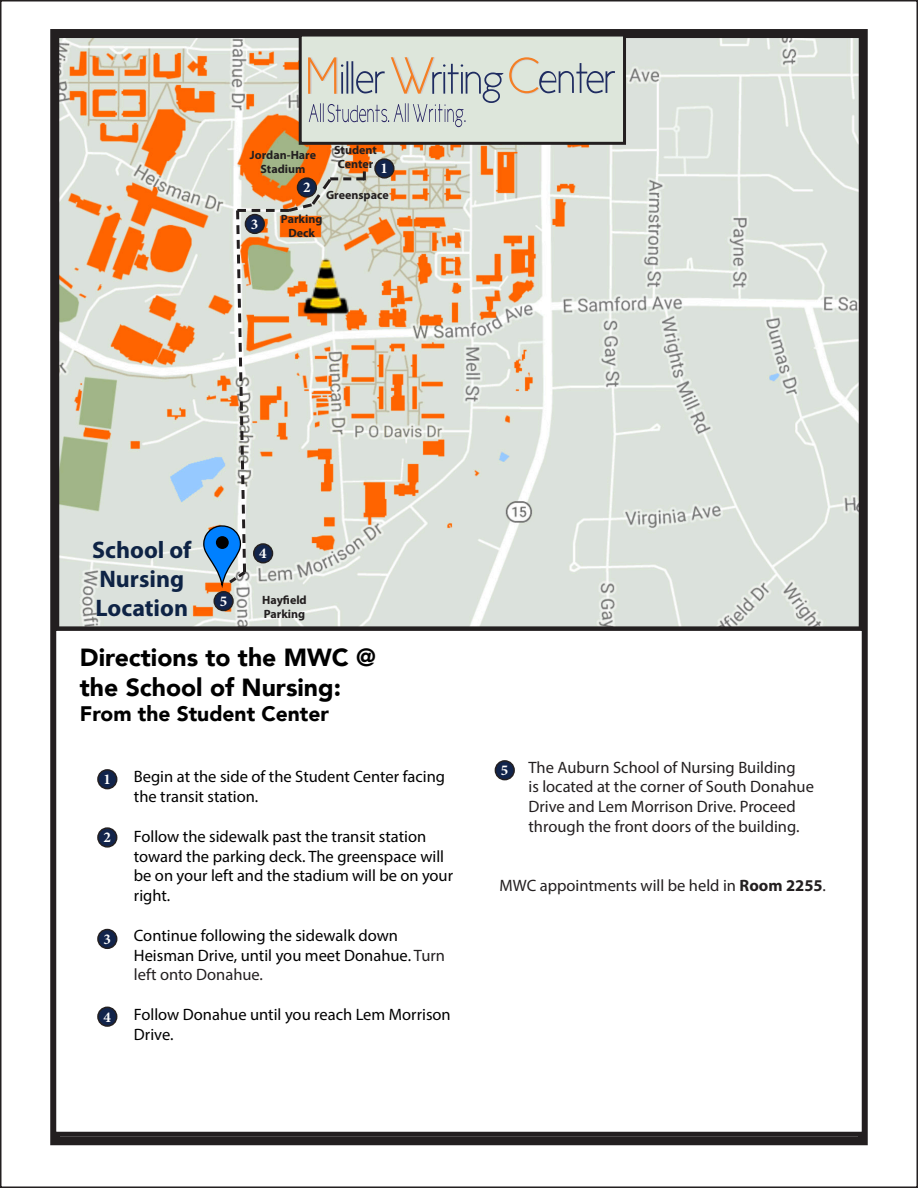
<style>
.page{position:relative;width:918px;height:1188px;background:#fff}
.page>*{position:absolute;margin:0;border:0;box-sizing:border-box;transform-origin:0 0}
.t1{font:900 24.75px "Avenir";color:#000}
.t2{font:700 24px/28.8px "Myriad Pro";color:#0e2345;text-align:center}
.t3{font:900 21px "Avenir";color:#000}
.t4{font:16.5px/19.8px "Myriad Pro";color:#000}
.t5{font:16.5px/19.8px "Myriad Pro";color:#231f20}
.t6{font:700 15px "Minion Pro";color:#fff}
.t7{font:700 12px/14.4px "Myriad Pro";color:#231f20;text-align:center}
.s1{color:#231f20}
.s2{font-weight:700}
</style>
<div class="page">
<img style="left:60px;top:39px;width:798px;height:587px">
<div style="left:50px;top:29px;width:818px;height:1116px;border:9px solid #231f20"></div>
<div style="left:54px;top:629px;width:810px;height:505px;background:#fff"></div>
<div style="left:52px;top:626px;width:814px;height:510px;border:4px solid #231f20"></div>
<div style="left:300px;top:35px;width:325px;height:108px;background:#dde6db"></div>
<div style="left:299px;top:34px;width:327px;height:111px;border:3px solid #231f20"></div>
<svg style="left:308px;top:57px;width:307px;height:70px"></svg>
<div style="left:375px;top:159px;width:19px;height:19px;background:#12244b;border-radius:50%"></div>
<div style="left:374px;top:158px;width:21px;height:21px;border:2px solid #231f20;border-radius:50%"></div>
<div style="left:214px;top:592px;width:19px;height:18px;background:#12244b;border-radius:50%"></div>
<div style="left:213px;top:591px;width:21px;height:20px;border:2px solid #231f20;border-radius:50%"></div>
<div style="left:98px;top:770px;width:19px;height:19px;background:#12244b;border-radius:50%"></div>
<div style="left:97px;top:769px;width:20px;height:20px;border:2px solid #231f20;border-radius:50%"></div>
<div style="left:98px;top:828px;width:19px;height:19px;background:#12244b;border-radius:50%"></div>
<div style="left:97px;top:827px;width:20px;height:21px;border:2px solid #231f20;border-radius:50%"></div>
<div style="left:98px;top:930px;width:19px;height:18px;background:#12244b;border-radius:50%"></div>
<div style="left:97px;top:929px;width:20px;height:20px;border:2px solid #231f20;border-radius:50%"></div>
<div style="left:98px;top:1007px;width:19px;height:19px;background:#12244b;border-radius:50%"></div>
<div style="left:97px;top:1007px;width:20px;height:20px;border:2px solid #231f20;border-radius:50%"></div>
<div style="left:495px;top:761px;width:19px;height:19px;background:#12244b;border-radius:50%"></div>
<div style="left:495px;top:760px;width:20px;height:20px;border:2px solid #231f20;border-radius:50%"></div>
<svg style="left:202px;top:171px;width:164px;height:416px;background:#d2c7b7"></svg>
<p class="t7" style="left:250px;top:147px;width:68px">Jordan-Hare<br>Stadium</p>
<p class="t6" style="left:303px;top:177px;width:9px">2</p>
<p class="t7" style="left:334px;top:142px;width:44px">Student<br>Center</p>
<p class="t6" style="left:381px;top:158px;width:9px">1</p>
<p class="t7" style="left:326px;top:188px;width:64px">Greenspace</p>
<p class="t6" style="left:251px;top:214px;width:9px">3</p>
<p class="t7" style="left:281px;top:211px;width:43px">Parking<br>Deck</p>
<p class="t2" style="left:92px;top:535px;width:101px">School of<br>Nursing</p>
<p class="t2" style="left:95px;top:593px;width:94px">Location</p>
<p class="t6" style="left:220px;top:591px;width:9px">5</p>
<p class="t6" style="left:259px;top:543px;width:9px">4</p>
<p class="t7" style="left:262px;top:592px;width:46px">Hayfield</p>
<p class="t7" style="left:264px;top:607px;width:43px">Parking</p>
<p class="t1" style="left:80px;top:636px;width:298px">Directions to the MWC @</p>
<p class="t1" style="left:80px;top:666px;width:263px">the School of Nursing:</p>
<p class="t3" style="left:80px;top:696px;width:251px">From the Student Center</p>
<p class="t6" style="left:104px;top:769px;width:9px">1</p>
<p class="t6" style="left:104px;top:827px;width:9px">2</p>
<p class="t6" style="left:104px;top:928px;width:9px">3</p>
<p class="t6" style="left:104px;top:1006px;width:9px">4</p>
<p class="t4" style="left:134px;top:767px;width:313px">Begin at the side of the Student Center facing the transit station.</p>
<p class="t4" style="left:134px;top:826px;width:321px">Follow the sidewalk past the transit station toward the parking deck. The greenspace will be on your left and the stadium will be on your right.</p>
<p class="t4" style="left:134px;top:925px;width:313px">Continue following the sidewalk down<br>Heisman Drive, until you meet Donahue. <span class="s1">Turn left onto Donahue.</span></p>
<p class="t4" style="left:134px;top:1004px;width:318px">Follow Donahue until you reach Lem Morrison<br>Drive.</p>
<p class="t6" style="left:501px;top:760px;width:9px">5</p>
<p class="t5" style="left:528px;top:757px;width:287px">The Auburn School of Nursing Building<br>is located at the corner of South Donahue Drive and Lem Morrison Drive. Proceed through the front doors of the building.</p>
<p class="t5" style="left:499px;top:876px;width:328px">MWC appointments will be held in <span class="s2">Room 2255</span>.</p>
</div>
